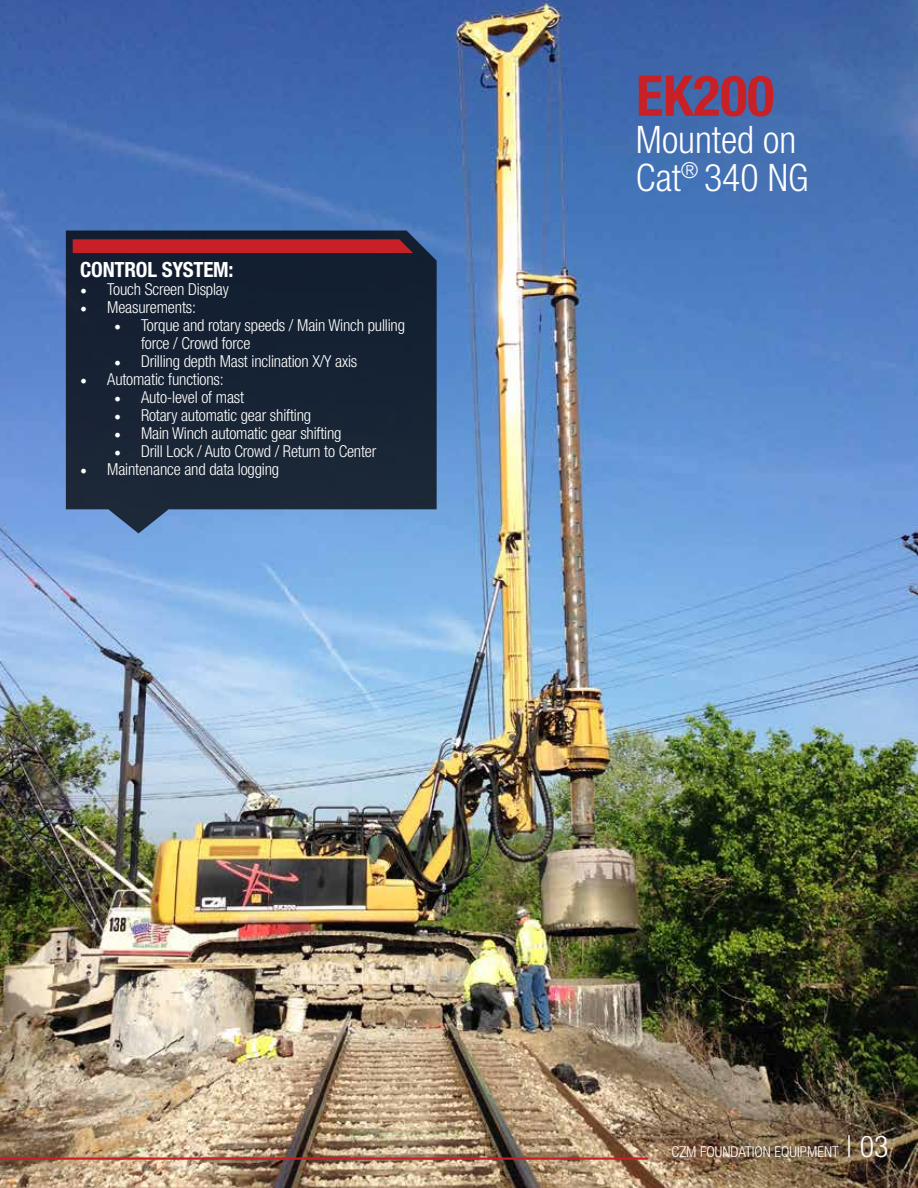
<style>
.page{position:relative;width:918px;height:1188px;background:#fff}
.page>*{position:absolute;margin:0;border:0;box-sizing:border-box;transform-origin:0 0}
.t1{font:700 condensed 56.25px "Helvetica Neue LT Std";color:#c72127}
.t2{font:300 condensed 37.95px/37.5px "Helvetica Neue LT Std";color:#fff}
.t3{font:700 condensed 21px "Helvetica Neue LT Std";letter-spacing:-.01em;color:#fff}
.t4{font:300 condensed 16.5px/18px "Helvetica Neue LT Std";letter-spacing:-.01em;color:#fff}
.t5{font:300 condensed 15px "Helvetica Neue LT Std";color:#fff}
.s1{font-family:"Minion Pro";font-weight:400;font-stretch:normal;font-size:18px}
.s2{font-size:30px}
</style>
<div class="page">
<img style="left:0;top:0;width:918px;height:1188px">
<hr style="left:0;top:1157px;width:647px;height:3px;background:#c72127">
<svg style="left:66px;top:231px;width:371px;height:302px;background:#1e2d41"></svg>
<svg style="left:73px;top:239px;width:340px;height:14px;background:#bf2027"></svg>
<p class="t3" style="left:80px;top:257px;width:155px">CONTROL SYSTEM:</p>
<p class="t4" style="left:80px;top:280px;width:150px"><span class="s1">•</span> Touch Screen Display</p>
<p class="t4" style="left:80px;top:298px;width:117px"><span class="s1">•</span> Measurements:</p>
<p class="t4" style="left:141px;top:316px;width:266px;text-indent:-27px"><span class="s1">•</span> Torque and rotary speeds / Main Winch pulling force / Crowd force</p>
<p class="t4" style="left:114px;top:352px;width:245px"><span class="s1">•</span> Drilling depth Mast inclination X/Y axis</p>
<p class="t4" style="left:80px;top:370px;width:145px"><span class="s1">•</span> Automatic functions:</p>
<p class="t4" style="left:114px;top:388px;width:132px"><span class="s1">•</span> Auto-level of mast</p>
<p class="t4" style="left:114px;top:406px;width:199px"><span class="s1">•</span> Rotary automatic gear shifting</p>
<p class="t4" style="left:114px;top:424px;width:229px"><span class="s1">•</span> Main Winch automatic gear shifting</p>
<p class="t4" style="left:114px;top:442px;width:264px"><span class="s1">•</span> Drill Lock / Auto Crowd / Return to Center</p>
<p class="t4" style="left:80px;top:460px;width:201px"><span class="s1">•</span> Maintenance and data logging</p>
<h1 class="t1" style="left:636px;top:62px;width:140px">EK200</h1>
<h2 class="t2" style="left:636px;top:121px;width:174px">Mounted on<br>Cat<sup>®</sup> 340 NG</h2>
<p class="t5" style="left:672px;top:1143px;width:219px">CZM FOUNDATION EQUIPMENT <span class="s2">| 03</span></p>
</div>
